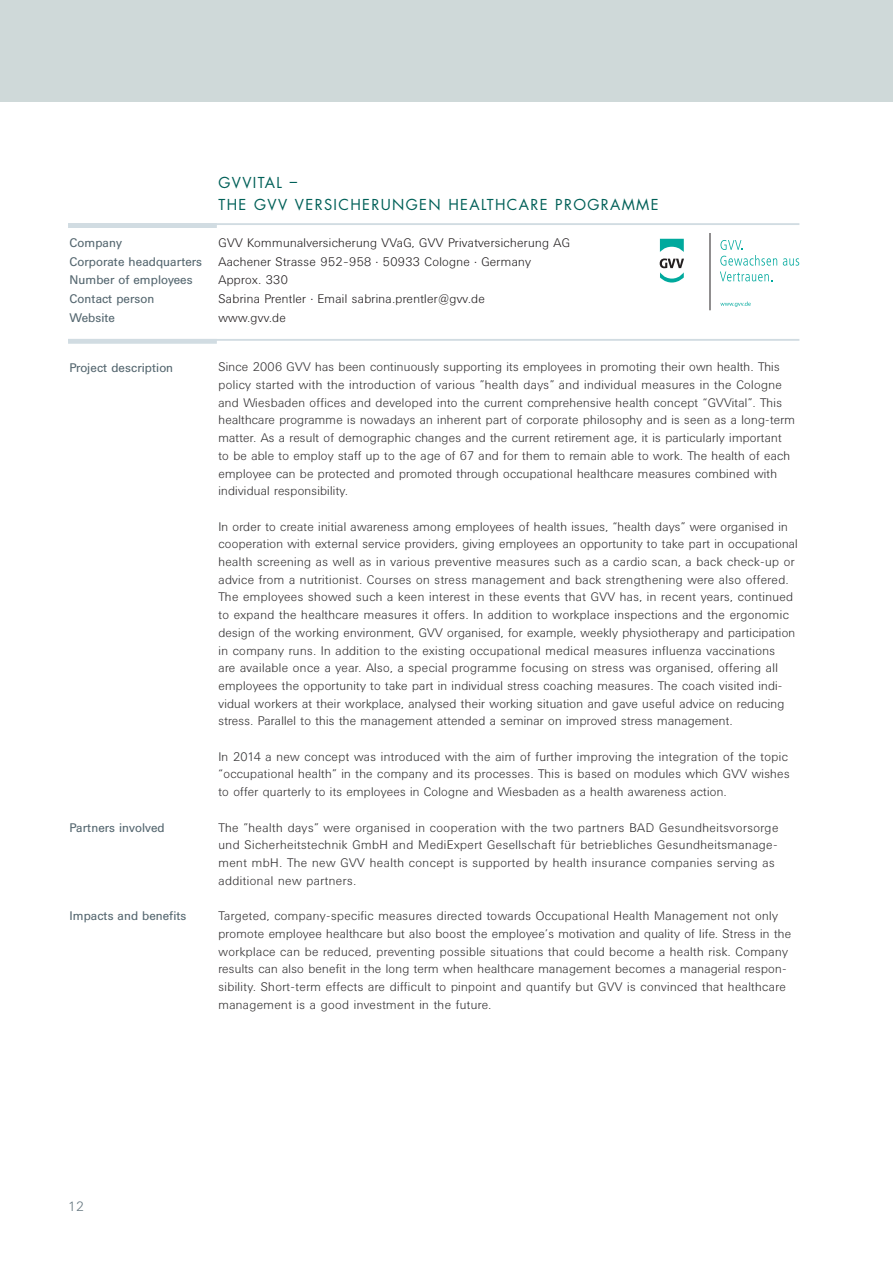
<style>
.page{position:relative;width:893px;height:1263px;background:#fff}
.page>*{position:absolute;margin:0;border:0;box-sizing:border-box;transform-origin:0 0}
.t1{font:14.7px/22.5px "Futura";letter-spacing:.09em;color:#006058}
.t2{font:300 13.35px "Univers BQ";color:#62747d}
.t3{font:300 12.3px/17.7px "Univers BQ";letter-spacing:.025em;color:#323031}
.t4{font:300 12.3px/18.8px "Univers BQ";letter-spacing:.025em;color:#231f20}
.t5{font:12.3px/18.8px "Univers BQ";color:#54666f}
</style>
<div class="page">
<svg style="left:660px;top:239px;width:24px;height:13px"></svg>
<svg style="left:660px;top:258px;width:24px;height:25px"></svg>
<svg style="left:720px;top:272px;width:52px;height:9px"></svg>
<svg style="left:783px;top:258px;width:16px;height:8px"></svg>
<svg style="left:720px;top:240px;width:57px;height:26px"></svg>
<hr style="left:710px;top:233px;width:1px;height:77px;background:#231f20">
<svg style="left:720px;top:301px;width:31px;height:6px"></svg>
<div style="left:68px;top:223px;width:149px;height:5px;background:#d1dce2"></div>
<hr style="left:68px;top:223px;width:731px;height:2px;background:#d1dce2">
<div style="left:68px;top:339px;width:149px;height:5px;background:#d1dce2"></div>
<hr style="left:68px;top:339px;width:731px;height:2px;background:#d1dce2">
<div style="left:0;top:0;width:893px;height:102px;background:#cfd9d9"></div>
<p class="t5" style="left:70px;top:234px;width:134px">Company<br>Corporate headquarters<br>Number of employees<br>Contact person<br>Website</p>
<p class="t5" style="left:70px;top:359px;width:105px">Project description</p>
<p class="t5" style="left:70px;top:819px;width:97px">Partners involved</p>
<p class="t5" style="left:70px;top:908px;width:118px">Impacts and benefits</p>
<p class="t1" style="left:218px;top:172px;width:442px">GVVITAL –<br>THE GVV VERSICHERUNGEN HEALTHCARE PROGRAMME</p>
<p class="t4" style="left:218px;top:234px;width:353px">GVV Kommunalversicherung VVaG, GVV Privatversicherung AG Aachener Strasse 952-958 · 50933 Cologne · Germany Approx. 330<br>Sabrina Prentler · Email sabrina.prentler@gvv.de<br>www.gvv.de</p>
<p class="t3" style="left:218px;top:359px;width:578px">Since 2006 GVV has been continuously supporting its employees in promoting their own health. This policy started with the introduction of various ”health days” and individual measures in the Cologne and Wiesbaden offices and developed into the current comprehensive health concept “GVVital”. This healthcare programme is nowadays an inherent part of corporate philosophy and is seen as a long-term matter. As a result of demographic changes and the current retirement age, it is particularly important to be able to employ staff up to the age of 67 and for them to remain able to work. The health of each employee can be protected and promoted through occupational healthcare measures combined with individual responsibility.</p>
<p class="t3" style="left:218px;top:519px;width:581px">In order to create initial awareness among employees of health issues, “health days” were organised in cooperation with external service providers, giving employees an opportunity to take part in occupational health screening as well as in various preventive measures such as a cardio scan, a back check-up or advice from a nutritionist. Courses on stress management and back strengthening were also offered.<br>The employees showed such a keen interest in these events that GVV has, in recent years, continued to expand the healthcare measures it offers. In addition to workplace inspections and the ergonomic design of the working environment, GVV organised, for example, weekly physiotherapy and participation in company runs. In addition to the existing occupational medical measures influenza vaccinations<br>are available once a year. Also, a special programme focusing on stress was organised, offering all employees the opportunity to take part in individual stress coaching measures. The coach visited indi&shy;vidual workers at their workplace, analysed their working situation and gave useful advice on reducing stress. Parallel to this the management attended a seminar on improved stress management.</p>
<p class="t3" style="left:218px;top:749px;width:573px">In 2014 a new concept was introduced with the aim of further improving the integration of the topic “occupational health” in the company and its processes. This is based on modules which GVV wishes to offer quarterly to its employees in Cologne and Wiesbaden as a health awareness action.</p>
<p class="t3" style="left:218px;top:820px;width:561px">The ”health days” were organised in cooperation with the two partners BAD Gesundheitsvorsorge und Sicherheitstechnik GmbH and MediExpert Gesellschaft für betriebliches Gesundheitsmanage - ment mbH. The new GVV health concept is supported by health insurance companies serving as additional new partners.</p>
<p class="t3" style="left:218px;top:908px;width:574px">Targeted, company-specific measures directed towards Occupational Health Management not only promote employee healthcare but also boost the employee’s motivation and quality of life. Stress in the workplace can be reduced, preventing possible situations that could become a health risk. Company results can also benefit in the long term when healthcare management becomes a managerial respon - sibility. Short-term effects are difficult to pinpoint and quantify but GVV is convinced that healthcare management is a good investment in the future.</p>
<p class="t2" style="left:68px;top:1202px;width:17px">12</p>
</div>
